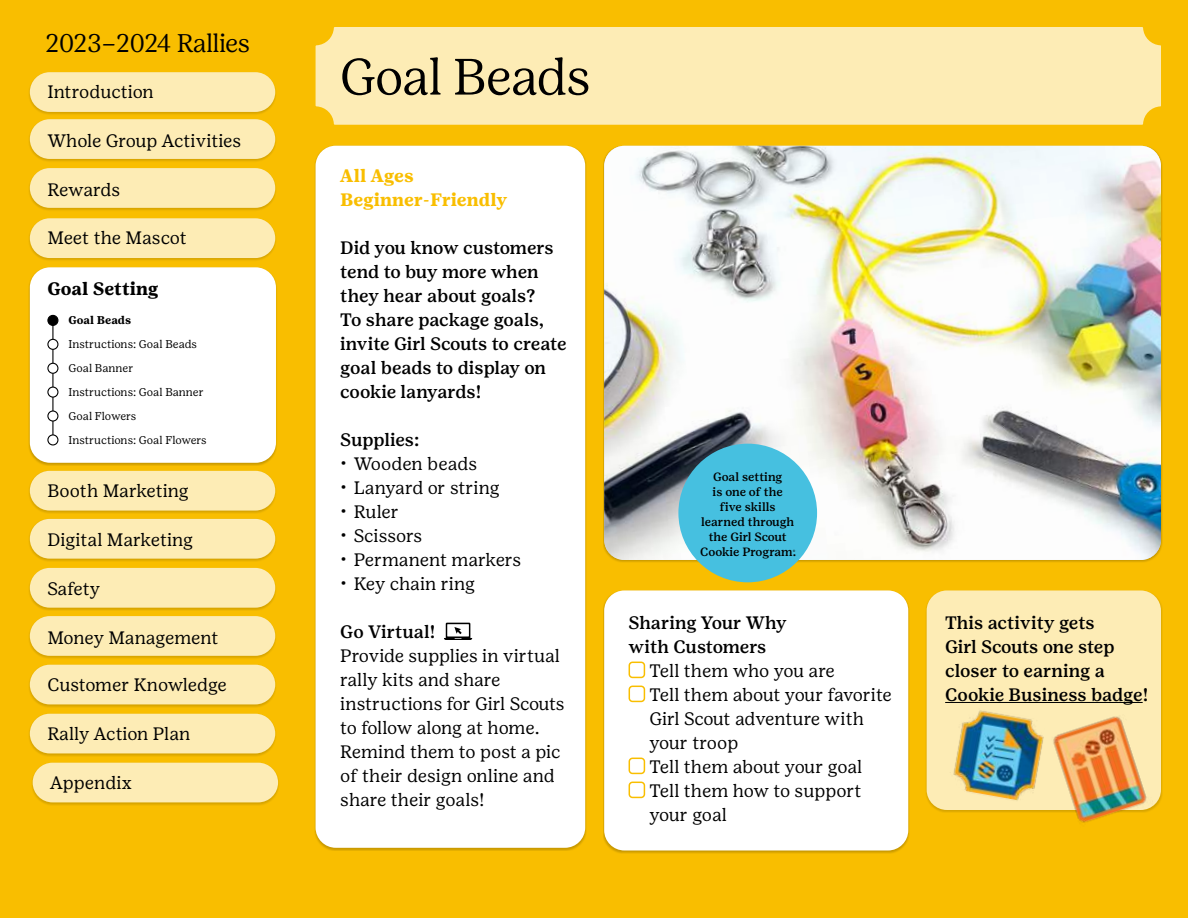
<style>
.page{position:relative;width:1188px;height:918px;background:#f9be00}
.page>*{position:absolute;margin:0;border:0;box-sizing:border-box;transform-origin:0 0}
.t1{font:300 51px "Girl Scout Display";color:#000}
.t2{font:300 25.5px "Girl Scout Display";letter-spacing:-.005em;color:#000}
.t3{font:18px/24px "Girl Scout Text";letter-spacing:-.005em;color:#000}
.t4{font:500 18px/24px "Girl Scout Text";letter-spacing:-.01em;color:#000}
.t5{font:700 18px/24px "Girl Scout Text";color:#f9be00}
.t6{font:700 18px "Girl Scout Text";color:#000}
.t7{font:500 12px/15px "Girl Scout Text";color:#000;text-align:center}
.t8{font:11.25px/24px "Girl Scout Text";color:#000}
.t9{font:700 11.25px "Girl Scout Text";color:#000}
.t10{font:500 4.5px "Girl Scout Text";color:#000}
</style>
<div class="page">
<div style="left:603px;top:590px;width:307px;height:264px;background:#000;opacity:.2"></div>
<div style="left:604px;top:590px;width:304px;height:260px;background:#fff;border-radius:20px"></div>
<div style="left:927px;top:590px;width:234px;height:220px;background:#fdecb5;border-radius:20px"></div>
<div style="left:316px;top:146px;width:269px;height:702px;background:#fff;border-radius:20px"></div>
<img style="left:604px;top:146px;width:557px;height:414px">
<svg style="left:444px;top:623px;width:28px;height:17px"></svg>
<div style="left:316px;top:27px;width:845px;height:98px;background:#fdecb5"></div>
<div style="left:678px;top:444px;width:139px;height:138px;background:#46c0e0;border-radius:50%"></div>
<div style="left:28px;top:267px;width:250px;height:199px;background:#000;opacity:.2"></div>
<div style="left:30px;top:267px;width:246px;height:196px;background:#fff;border-radius:20px"></div>
<hr style="left:52px;top:321px;width:1px;height:120px;background:#000">
<div style="left:48px;top:315px;width:10px;height:10px;background:#000;border-radius:50%"></div>
<div style="left:47px;top:315px;width:11px;height:11px;border:1px solid #000;border-radius:50%"></div>
<div style="left:48px;top:339px;width:10px;height:10px;background:#fff;border-radius:50%"></div>
<div style="left:47px;top:339px;width:11px;height:11px;border:1px solid #000;border-radius:50%"></div>
<div style="left:48px;top:387px;width:10px;height:10px;background:#fff;border-radius:50%"></div>
<div style="left:47px;top:387px;width:11px;height:11px;border:1px solid #000;border-radius:50%"></div>
<div style="left:48px;top:363px;width:10px;height:10px;background:#fff;border-radius:50%"></div>
<div style="left:47px;top:363px;width:11px;height:11px;border:1px solid #000;border-radius:50%"></div>
<div style="left:48px;top:411px;width:10px;height:10px;background:#fff;border-radius:50%"></div>
<div style="left:47px;top:410px;width:11px;height:12px;border:1px solid #000;border-radius:50%"></div>
<div style="left:48px;top:435px;width:10px;height:10px;background:#fff;border-radius:50%"></div>
<div style="left:47px;top:434px;width:11px;height:12px;border:1px solid #000;border-radius:50%"></div>
<img style="left:1061px;top:701px;width:101px;height:122px">
<img style="left:937px;top:710px;width:124px;height:102px">
<div style="left:629px;top:662px;width:16px;height:16px;border:2px solid #f9be00;border-radius:3px"></div>
<div style="left:629px;top:686px;width:16px;height:16px;border:2px solid #f9be00;border-radius:3px"></div>
<div style="left:629px;top:758px;width:16px;height:16px;border:2px solid #f9be00;border-radius:3px"></div>
<div style="left:629px;top:782px;width:16px;height:16px;border:2px solid #f9be00;border-radius:3px"></div>
<hr style="left:945px;top:702px;width:198px;height:1px;background:#000">
<div style="left:28px;top:218px;width:249px;height:43px;background:#000;opacity:.2"></div>
<div style="left:30px;top:218px;width:245px;height:40px;background:#fdecb5;border-radius:20px"></div>
<div style="left:28px;top:168px;width:249px;height:43px;background:#000;opacity:.2"></div>
<div style="left:30px;top:168px;width:245px;height:40px;background:#fdecb5;border-radius:20px"></div>
<div style="left:28px;top:119px;width:249px;height:43px;background:#000;opacity:.2"></div>
<div style="left:30px;top:119px;width:245px;height:40px;background:#fdecb5;border-radius:20px"></div>
<div style="left:28px;top:72px;width:249px;height:43px;background:#000;opacity:.2"></div>
<div style="left:30px;top:72px;width:245px;height:40px;background:#fdecb5;border-radius:20px"></div>
<div style="left:28px;top:616px;width:249px;height:43px;background:#000;opacity:.2"></div>
<div style="left:30px;top:616px;width:245px;height:40px;background:#fdecb5;border-radius:20px"></div>
<div style="left:28px;top:568px;width:249px;height:43px;background:#000;opacity:.2"></div>
<div style="left:30px;top:568px;width:245px;height:40px;background:#fdecb5;border-radius:20px"></div>
<div style="left:28px;top:519px;width:249px;height:43px;background:#000;opacity:.2"></div>
<div style="left:30px;top:519px;width:245px;height:40px;background:#fdecb5;border-radius:20px"></div>
<div style="left:28px;top:665px;width:249px;height:43px;background:#000;opacity:.2"></div>
<div style="left:30px;top:665px;width:245px;height:39px;background:#fdecb5;border-radius:20px"></div>
<div style="left:28px;top:471px;width:249px;height:43px;background:#000;opacity:.2"></div>
<div style="left:30px;top:471px;width:245px;height:40px;background:#fdecb5;border-radius:20px"></div>
<div style="left:28px;top:714px;width:249px;height:43px;background:#000;opacity:.2"></div>
<div style="left:30px;top:714px;width:245px;height:39px;background:#fdecb5;border-radius:20px"></div>
<div style="left:31px;top:763px;width:249px;height:43px;background:#000;opacity:.2"></div>
<div style="left:33px;top:763px;width:245px;height:39px;background:#fdecb5;border-radius:20px"></div>
<h2 class="t2" style="left:45px;top:29px;width:206px">2023–2024 Rallies</h2>
<p class="t3" style="left:47px;top:80px;width:108px">Introduction</p>
<p class="t3" style="left:47px;top:128px;width:195px">Whole Group Activities</p>
<p class="t3" style="left:47px;top:177px;width:74px">Rewards</p>
<p class="t3" style="left:47px;top:226px;width:141px">Meet the Mascot</p>
<p class="t6" style="left:48px;top:278px;width:113px">Goal Setting</p>
<p class="t9" style="left:69px;top:313px;width:64px">Goal Beads</p>
<p class="t8" style="left:69px;top:332px;width:140px">Instructions: Goal Beads<br>Goal Banner<br>Instructions: Goal Banner<br>Goal Flowers<br>Instructions: Goal Flowers</p>
<p class="t3" style="left:47px;top:479px;width:143px">Booth Marketing</p>
<p class="t3" style="left:47px;top:528px;width:147px">Digital Marketing</p>
<p class="t3" style="left:47px;top:576px;width:54px">Safety</p>
<p class="t3" style="left:47px;top:625px;width:173px">Money Management</p>
<p class="t3" style="left:47px;top:673px;width:181px">Customer Knowledge</p>
<p class="t3" style="left:47px;top:722px;width:145px">Rally Action Plan</p>
<p class="t3" style="left:50px;top:771px;width:83px">Appendix</p>
<h1 class="t1" style="left:340px;top:48px;width:251px">Goal Beads</h1>
<p class="t5" style="left:340px;top:164px;width:169px">All Ages<br>Beginner-Friendly</p>
<p class="t4" style="left:340px;top:236px;width:228px">Did you know customers tend to buy more when they hear about goals?<br>To share package goals, invite Girl Scouts to create goal beads to display on cookie lanyards!</p>
<p class="t4" style="left:340px;top:428px;width:81px">Supplies:</p>
<p class="t3" style="left:340px;top:452px;width:138px">• Wooden beads</p>
<p class="t3" style="left:340px;top:476px;width:161px">• Lanyard or string</p>
<p class="t3" style="left:340px;top:500px;width:60px">• Ruler</p>
<p class="t3" style="left:340px;top:524px;width:83px">• Scissors</p>
<p class="t3" style="left:340px;top:548px;width:182px">• Permanent markers</p>
<p class="t3" style="left:340px;top:572px;width:136px">• Key chain ring</p>
<p class="t4" style="left:340px;top:620px;width:97px">Go Virtual!</p>
<p class="t3" style="left:340px;top:644px;width:226px">Provide supplies in virtual rally kits and share instructions for Girl Scouts to follow along at home.<br>Remind them to post a pic of their design online and share their goals!</p>
<p class="t7" style="left:700px;top:469px;width:98px">Goal setting<br>is one of the<br>five skills learned through the Girl Scout<br>Cookie Program.</p>
<p class="t10" style="left:793px;top:549px;width:4px">®</p>
<p class="t4" style="left:629px;top:610px;width:160px">Sharing Your Why with Customers</p>
<p class="t3" style="left:650px;top:658px;width:244px">Tell them who you are<br>Tell them about your favorite<br>Girl Scout adventure with your troop<br>Tell them about your goal<br>Tell them how to support your goal</p>
<p class="t4" style="left:945px;top:610px;width:205px">This activity gets<br>Girl Scouts one step closer to earning a<br>Cookie Business badge!</p>
</div>
